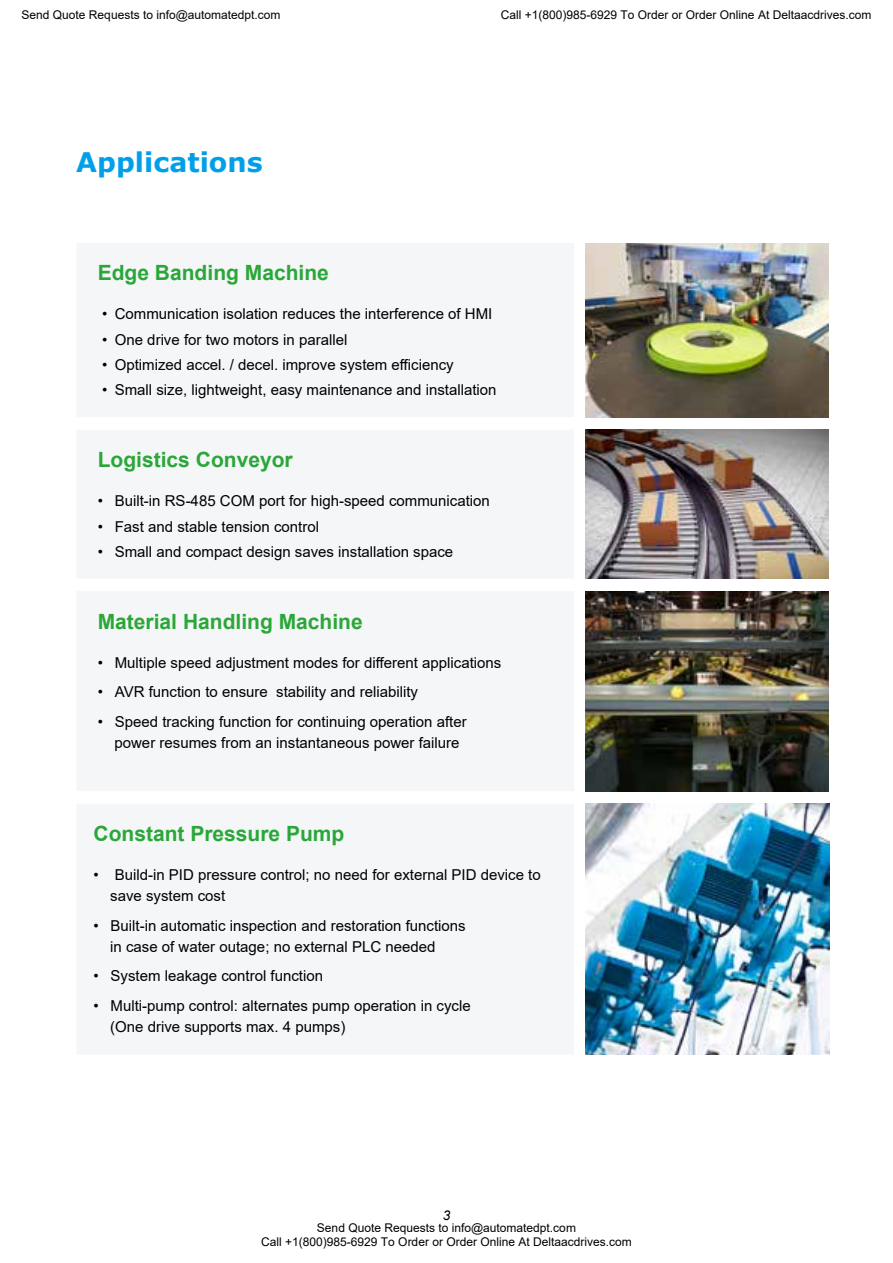
<style>
.page{position:relative;width:893px;height:1263px;background:#fff}
.page>*{position:absolute;margin:0;border:0;box-sizing:border-box;transform-origin:0 0}
.t1{font:700 27px "Verdana";color:#00a0e9}
.t2{font:700 21px "Arial";color:#2aa738}
.t3{font:15px/21px "Arial";color:#000}
.t4{font:italic 13.5px "Arial";color:#000}
.t5{font:12px/14.4px "Arial";color:#000;text-align:center}
</style>
<div class="page">
<img style="left:585px;top:591px;width:244px;height:200px">
<img style="left:585px;top:430px;width:244px;height:149px">
<img style="left:585px;top:804px;width:244px;height:250px">
<img style="left:585px;top:243px;width:244px;height:174px">
<div style="left:77px;top:243px;width:497px;height:174px;background:#f4f6f7"></div>
<div style="left:77px;top:430px;width:497px;height:148px;background:#f4f6f7"></div>
<div style="left:77px;top:592px;width:497px;height:199px;background:#f4f6f7"></div>
<div style="left:77px;top:804px;width:497px;height:250px;background:#f4f6f7"></div>
<p class="t5" style="left:22px;top:8px;width:260px">Send Quote Requests to info@automatedpt.com</p>
<p class="t5" style="left:501px;top:8px;width:372px">Call +1(800)985-6929 To Order or Order Online At Deltaacdrives.com</p>
<h1 class="t1" style="left:76px;top:143px;width:188px">Applications</h1>
<h2 class="t2" style="left:98px;top:258px;width:233px">Edge Banding Machine</h2>
<p class="t3" style="left:102px;top:304px;width:392px">• Communication isolation reduces the interference of HMI</p>
<p class="t3" style="left:102px;top:329px;width:247px">• One drive for two motors in parallel</p>
<p class="t3" style="left:102px;top:354px;width:353px">• Optimized accel. / decel. improve system efficiency</p>
<p class="t3" style="left:102px;top:379px;width:396px">• Small size, lightweight, easy maintenance and installation</p>
<h2 class="t2" style="left:98px;top:445px;width:196px">Logistics Conveyor</h2>
<p class="t3" style="left:98px;top:491px;width:394px">• Built-in RS-485 COM port for high-speed communication</p>
<p class="t3" style="left:98px;top:516px;width:223px">• Fast and stable tension control</p>
<p class="t3" style="left:98px;top:541px;width:357px">• Small and compact design saves installation space</p>
<h2 class="t2" style="left:98px;top:606px;width:266px">Material Handling Machine</h2>
<p class="t3" style="left:98px;top:652px;width:405px">• Multiple speed adjustment modes for different applications</p>
<p class="t3" style="left:98px;top:681px;width:322px">• AVR function to ensure stability and reliability</p>
<p class="t3" style="left:114px;top:711px;width:354px;text-indent:-17px">• Speed tracking function for continuing operation after power resumes from an instantaneous power failure</p>
<h2 class="t2" style="left:94px;top:819px;width:252px">Constant Pressure Pump</h2>
<p class="t3" style="left:110px;top:864px;width:432px;text-indent:-17px">• Build-in PID pressure control; no need for external PID device to save system cost</p>
<p class="t3" style="left:110px;top:915px;width:357px;text-indent:-17px">• Built-in automatic inspection and restoration functions in case of water outage; no external PLC needed</p>
<p class="t3" style="left:94px;top:965px;width:231px">• System leakage control function</p>
<p class="t3" style="left:110px;top:995px;width:362px;text-indent:-17px">• Multi-pump control: alternates pump operation in cycle (One drive supports max. 4 pumps)</p>
<p class="t4" style="left:443px;top:1206px;width:9px">3</p>
<p class="t5" style="left:261px;top:1220px;width:372px">Send Quote Requests to info@automatedpt.com<br>Call +1(800)985-6929 To Order or Order Online At Deltaacdrives.com</p>
</div>
